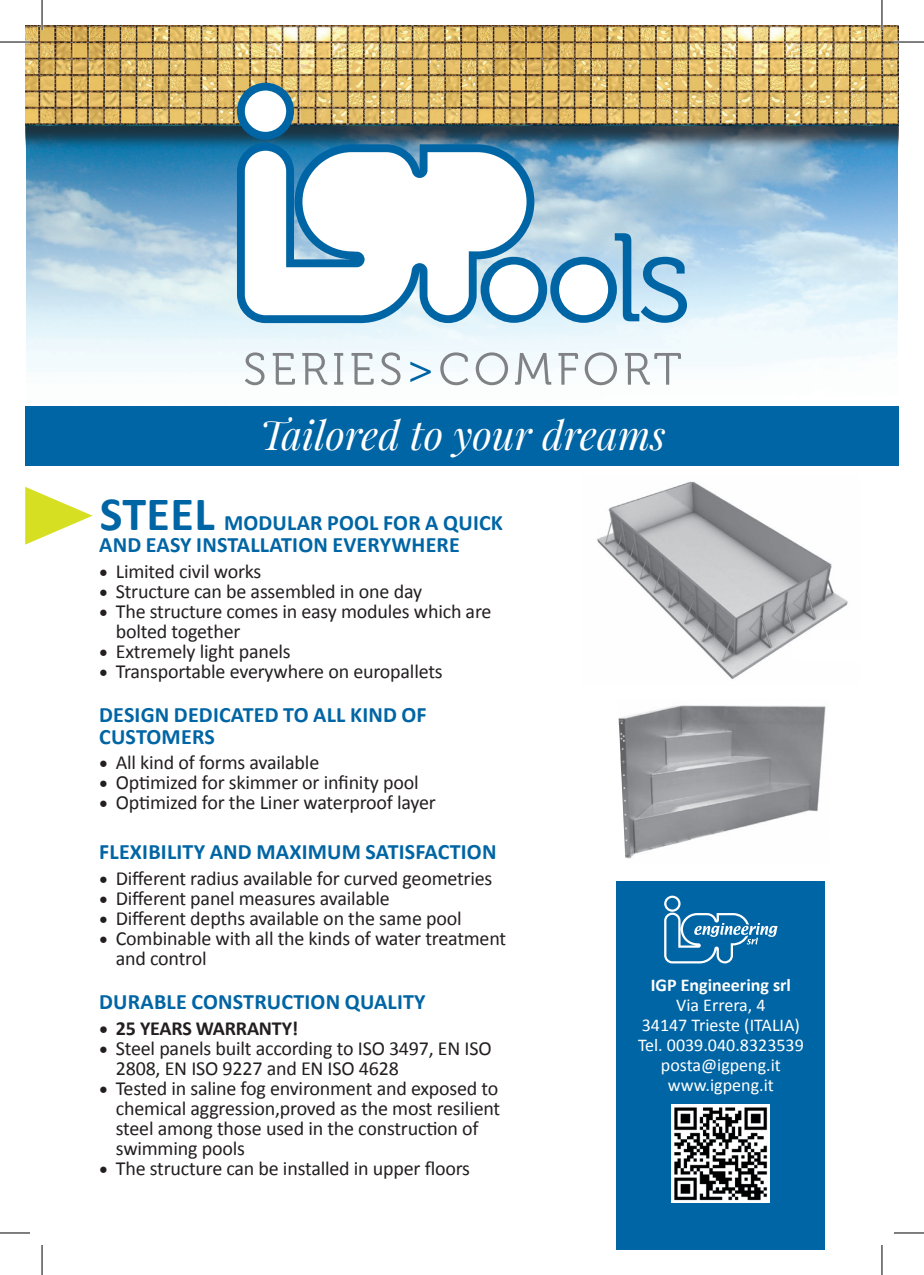
<style>
.page{position:relative;width:924px;height:1275px;background:#fff}
.page>*{position:absolute;margin:0;border:0;box-sizing:border-box;transform-origin:0 0}
.t1{font:italic 40px "Playfair Display";color:#fff}
.t2{font:700 22px/22px "Calibri";letter-spacing:.01em;color:#0065a4}
.t3{font:20px/20px "Calibri";letter-spacing:-.01em;color:#231f20}
.t4{font:700 20px "Calibri";letter-spacing:-.01em;color:#231f20}
.t5{font:18px/20px "Calibri";color:#fff;text-align:center}
.t6{font:700 18px "Calibri";color:#fff}
.s1{font-size:48px}
.s2{font-family:"Minion Pro";font-size:24px}
</style>
<div class="page">
<img style="left:26px;top:150px;width:871px;height:236px">
<div style="left:25px;top:406px;width:873px;height:60px;background:#0065a4"></div>
<div style="left:25px;top:25px;width:873px;height:125px;background:#231f20;opacity:.75"></div>
<img style="left:25px;top:25px;width:873px;height:100px">
<div style="left:237px;top:83px;width:57px;height:57px;background:#0065a4;border-radius:50%"></div>
<div style="left:245px;top:91px;width:41px;height:41px;background:#fff;border-radius:50%"></div>
<svg style="left:237px;top:143px;width:297px;height:180px;fill:#0065a4"></svg>
<svg style="left:245px;top:151px;width:281px;height:164px"></svg>
<div style="left:480px;top:257px;width:67px;height:66px;background:#0065a4;border-radius:50%"></div>
<div style="left:489px;top:264px;width:49px;height:51px;background:#fff;border-radius:50%"></div>
<div style="left:550px;top:257px;width:66px;height:66px;background:#0065a4;border-radius:50%"></div>
<div style="left:559px;top:264px;width:49px;height:51px;background:#fff;border-radius:50%"></div>
<svg style="left:614px;top:233px;width:72px;height:90px"></svg>
<svg style="left:245px;top:352px;width:19px;height:33px"></svg>
<svg style="left:273px;top:353px;width:22px;height:32px"></svg>
<svg style="left:302px;top:353px;width:25px;height:32px"></svg>
<svg style="left:334px;top:353px;width:9px;height:32px"></svg>
<svg style="left:351px;top:353px;width:22px;height:32px"></svg>
<svg style="left:380px;top:352px;width:20px;height:33px"></svg>
<svg style="left:410px;top:362px;width:20px;height:20px"></svg>
<svg style="left:440px;top:352px;width:28px;height:33px"></svg>
<svg style="left:475px;top:352px;width:33px;height:33px"></svg>
<svg style="left:515px;top:353px;width:36px;height:32px"></svg>
<svg style="left:558px;top:353px;width:19px;height:32px"></svg>
<svg style="left:584px;top:352px;width:32px;height:33px"></svg>
<svg style="left:624px;top:353px;width:56px;height:32px"></svg>
<img style="left:618px;top:705px;width:208px;height:154px">
<img style="left:597px;top:481px;width:251px;height:199px">
<svg style="left:25px;top:487px;width:67px;height:57px"></svg>
<div style="left:616px;top:881px;width:208px;height:369px;background:#0065a4"></div>
<img style="left:671px;top:1105px;width:98px;height:97px">
<svg style="left:664px;top:895px;width:113px;height:68px"></svg>
<hr style="left:0;top:41px;width:30px;height:2px;background:#fff">
<hr style="left:893px;top:41px;width:30px;height:2px;background:#fff">
<hr style="left:41px;top:0;width:2px;height:30px;background:#fff">
<hr style="left:880px;top:0;width:2px;height:30px;background:#fff">
<hr style="left:0;top:42px;width:30px;height:1px;background:#000">
<hr style="left:893px;top:42px;width:30px;height:1px;background:#000">
<hr style="left:0;top:1232px;width:30px;height:1px;background:#000">
<hr style="left:893px;top:1232px;width:30px;height:1px;background:#000">
<hr style="left:42px;top:0;width:1px;height:30px;background:#000">
<hr style="left:42px;top:1245px;width:1px;height:30px;background:#000">
<hr style="left:881px;top:0;width:1px;height:30px;background:#000">
<hr style="left:881px;top:1245px;width:1px;height:30px;background:#000">
<h1 class="t1" style="left:259px;top:408px;width:407px">Tailored to your dreams</h1>
<p class="t2" style="left:99px;top:510px;width:405px"><span class="s1">STEEL</span> MODULAR POOL FOR A QUICK<br>AND EASY INSTALLATION EVERYWHERE</p>
<p class="t3" style="left:99px;top:560px;width:164px"><span class="s2">•</span> Limited civil works</p>
<p class="t3" style="left:99px;top:580px;width:324px"><span class="s2">•</span> Structure can be assembled in one day</p>
<p class="t3" style="left:116px;top:600px;width:377px;text-indent:-17px"><span class="s2">•</span> The structure comes in easy modules which are bolted together</p>
<p class="t3" style="left:99px;top:640px;width:193px"><span class="s2">•</span> Extremely light panels</p>
<p class="t3" style="left:99px;top:660px;width:345px"><span class="s2">•</span> Transportable everywhere on europallets</p>
<p class="t2" style="left:99px;top:702px;width:329px">DESIGN DEDICATED TO ALL KIND OF<br>CUSTOMERS</p>
<p class="t3" style="left:99px;top:751px;width:222px"><span class="s2">•</span> All kind of forms available</p>
<p class="t3" style="left:99px;top:771px;width:321px"><span class="s2">•</span> Optimized for skimmer or infinity pool</p>
<p class="t3" style="left:99px;top:791px;width:338px"><span class="s2">•</span> Optimized for the Liner waterproof layer</p>
<p class="t2" style="left:99px;top:840px;width:398px">FLEXIBILITY AND MAXIMUM SATISFACTION</p>
<p class="t3" style="left:99px;top:867px;width:395px"><span class="s2">•</span> Different radius available for curved geometries</p>
<p class="t3" style="left:99px;top:887px;width:292px"><span class="s2">•</span> Different panel measures available</p>
<p class="t3" style="left:99px;top:907px;width:364px"><span class="s2">•</span> Different depths available on the same pool</p>
<p class="t3" style="left:116px;top:927px;width:392px;text-indent:-17px"><span class="s2">•</span> Combinable with all the kinds of water treatment and control</p>
<p class="t2" style="left:99px;top:989px;width:328px">DURABLE CONSTRUCTION QUALITY</p>
<p class="t4" style="left:99px;top:1015px;width:201px"><span class="s2">•</span> 25 YEARS WARRANTY!</p>
<p class="t3" style="left:116px;top:1037px;width:377px;text-indent:-17px"><span class="s2">•</span> Steel panels built according to ISO 3497, EN ISO<br>2808, EN ISO 9227 and EN ISO 4628</p>
<p class="t3" style="left:116px;top:1077px;width:386px;text-indent:-17px"><span class="s2">•</span> Tested in saline fog environment and exposed to chemical aggression,proved as the most resilient steel among those used in the construction of swimming pools</p>
<p class="t3" style="left:99px;top:1157px;width:372px"><span class="s2">•</span> The structure can be installed in upper floors</p>
<p class="t6" style="left:650px;top:974px;width:142px">IGP Engineering srl</p>
<p class="t5" style="left:637px;top:994px;width:167px">Via Errera, 4<br>34147 Trieste (ITALIA)<br>Tel. 0039.040.8323539 posta@igpeng.it www.igpeng.it</p>
</div>
